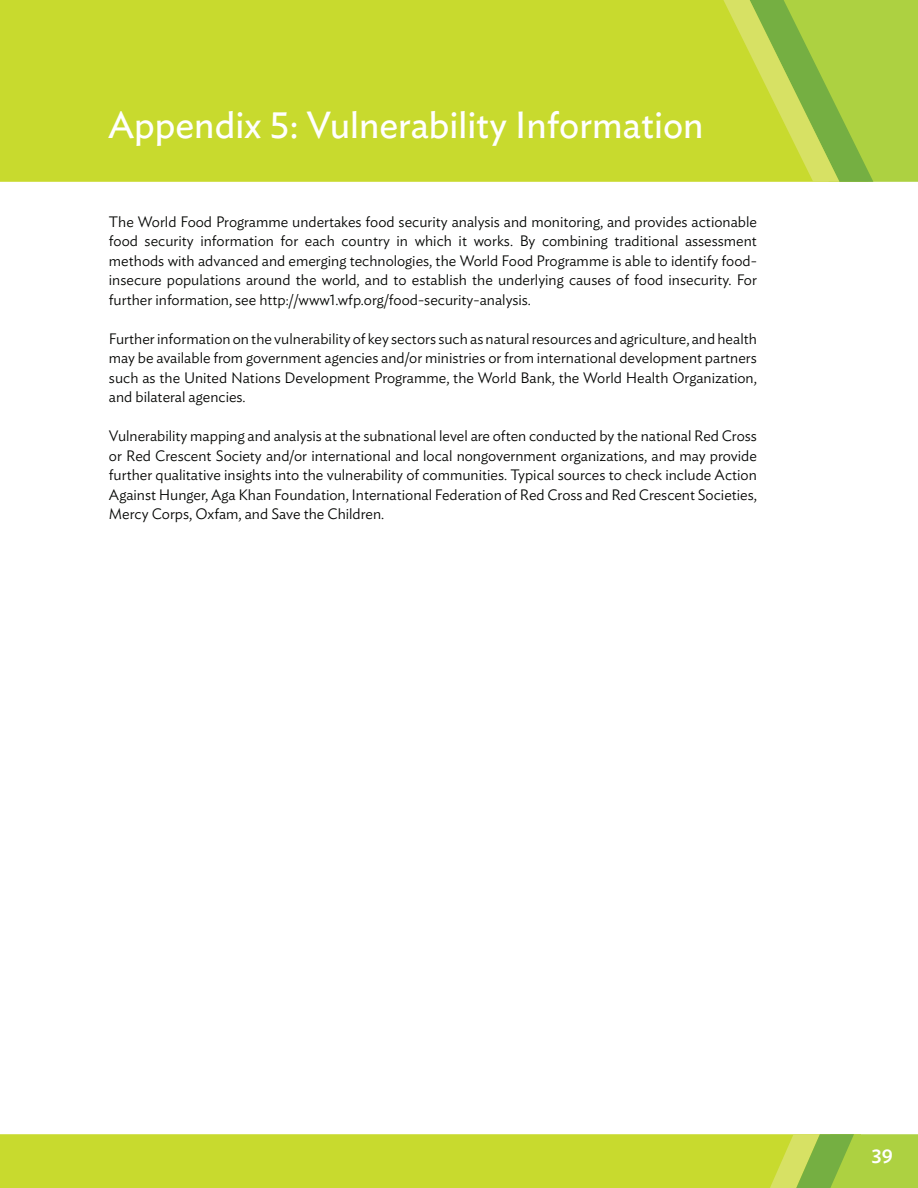
<style>
.page{position:relative;width:918px;height:1188px;background:#fff}
.page>*{position:absolute;margin:0;border:0;box-sizing:border-box;transform-origin:0 0}
.t1{font:37.5px "Ideal Sans";color:#fff}
.t2{font:500 19.5px "Ideal Sans";color:#fff}
.t3{font:300 15px/19.5px "Ideal Sans";color:#040503;text-align:justify}
</style>
<div class="page">
<div style="left:0;top:1134px;width:770px;height:54px;background:#c8da2e"></div>
<svg style="left:770px;top:1134px;width:148px;height:54px;background:#a9cc46"></svg>
<div style="left:0;top:0;width:723px;height:182px;background:#c8da2e"></div>
<svg style="left:723px;top:0;width:195px;height:182px;background:#afcf41"></svg>
<h1 class="t1" style="left:108px;top:96px;width:597px">Appendix 5: Vulnerability Information</h1>
<p class="t3" style="left:109px;top:211px;width:650px">The World Food Programme undertakes food security analysis and monitoring, and provides actionable food security information for each country in which it works. By combining traditional assessment methods with advanced and emerging technologies, the World Food Programme is able to identify food&shy;insecure populations around the world, and to establish the underlying causes of food insecurity. For further information, see http://www1.wfp.org/food-security-analysis.</p>
<p class="t3" style="left:109px;top:328px;width:650px">Further information on the vulnerability of key sectors such as natural resources and agriculture, and health may be available from government agencies and/or ministries or from international development partners such as the United Nations Development Programme, the World Bank, the World Health Organization, and bilateral agencies.</p>
<p class="t3" style="left:109px;top:425px;width:650px">Vulnerability mapping and analysis at the subnational level are often conducted by the national Red Cross or Red Crescent Society and/or international and local nongovernment organizations, and may provide further qualitative insights into the vulnerability of communities. Typical sources to check include Action Against Hunger, Aga Khan Foundation, International Federation of Red Cross and Red Crescent Societies, Mercy Corps, Oxfam, and Save the Children.</p>
<h2 class="t2" style="left:872px;top:1141px;width:23px">39</h2>
</div>
